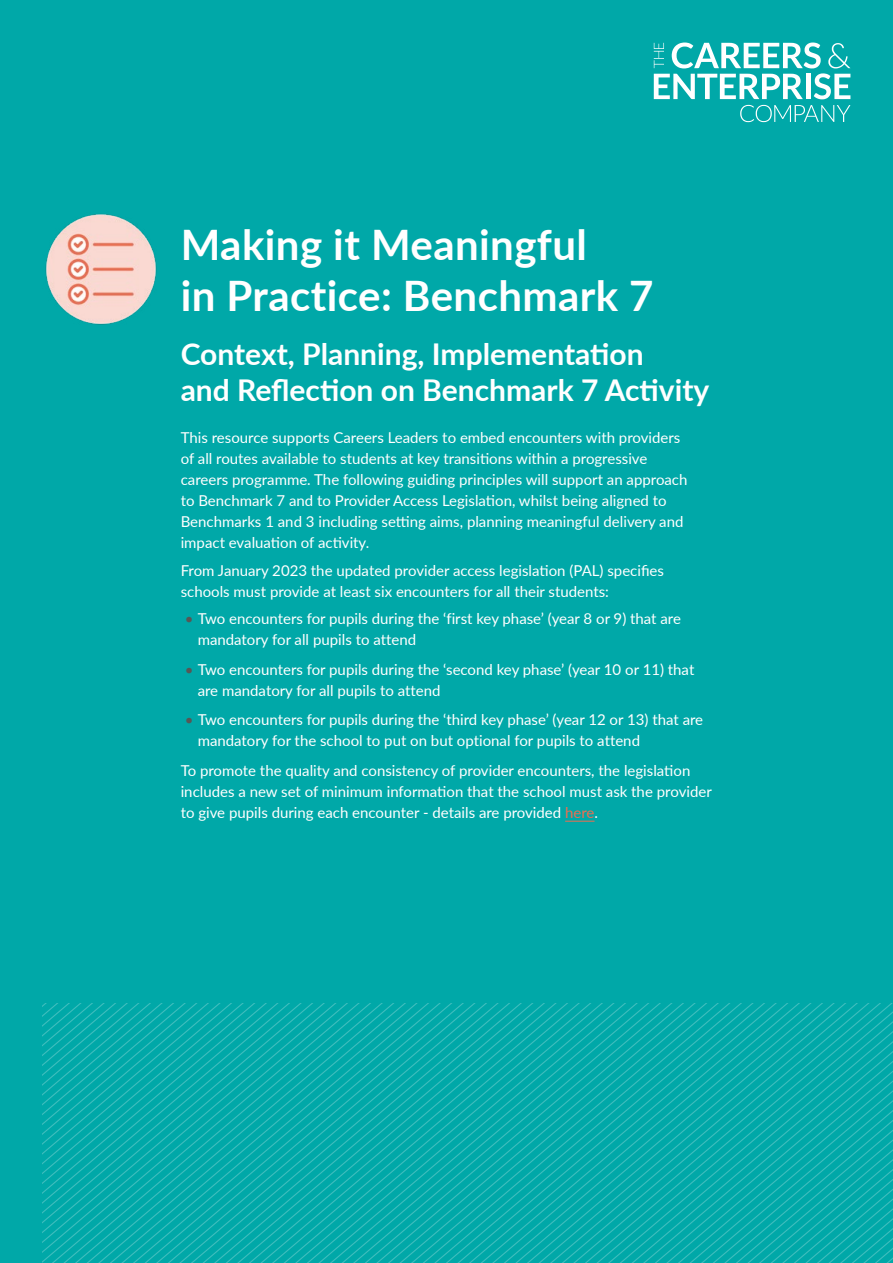
<style>
.page{position:relative;width:893px;height:1263px;background:#00a8a8}
.page>*{position:absolute;margin:0;border:0;box-sizing:border-box;transform-origin:0 0}
.t1{font:700 42px/51px "Lato";letter-spacing:.01em;color:#fff}
.t2{font:700 30px/36px "Lato";color:#fff}
.t3{font:15px/21px "Lato";color:#fff}
.s1{color:#575756}
.s2{color:#ed6e51}
</style>
<div class="page">
<svg style="left:565px;top:821px;width:29px;height:1px"></svg>
<svg style="left:358px;top:1003px;width:535px;height:257px"></svg>
<svg style="left:363px;top:1007px;width:530px;height:256px"></svg>
<svg style="left:368px;top:1013px;width:525px;height:250px"></svg>
<svg style="left:373px;top:1019px;width:520px;height:244px"></svg>
<svg style="left:378px;top:1024px;width:515px;height:239px"></svg>
<svg style="left:383px;top:1030px;width:510px;height:233px"></svg>
<svg style="left:388px;top:1036px;width:505px;height:227px"></svg>
<svg style="left:392px;top:1041px;width:501px;height:222px"></svg>
<svg style="left:397px;top:1047px;width:496px;height:216px"></svg>
<svg style="left:402px;top:1053px;width:491px;height:210px"></svg>
<svg style="left:407px;top:1059px;width:486px;height:204px"></svg>
<svg style="left:412px;top:1064px;width:481px;height:199px"></svg>
<svg style="left:417px;top:1070px;width:476px;height:193px"></svg>
<svg style="left:421px;top:1076px;width:472px;height:187px"></svg>
<svg style="left:426px;top:1081px;width:467px;height:182px"></svg>
<svg style="left:431px;top:1087px;width:462px;height:176px"></svg>
<svg style="left:436px;top:1093px;width:457px;height:170px"></svg>
<svg style="left:441px;top:1099px;width:452px;height:164px"></svg>
<svg style="left:446px;top:1104px;width:447px;height:159px"></svg>
<svg style="left:451px;top:1110px;width:442px;height:153px"></svg>
<svg style="left:455px;top:1116px;width:438px;height:147px"></svg>
<svg style="left:460px;top:1121px;width:433px;height:142px"></svg>
<svg style="left:465px;top:1127px;width:428px;height:136px"></svg>
<svg style="left:470px;top:1133px;width:423px;height:130px"></svg>
<svg style="left:475px;top:1139px;width:418px;height:124px"></svg>
<svg style="left:480px;top:1144px;width:413px;height:119px"></svg>
<svg style="left:485px;top:1150px;width:408px;height:113px"></svg>
<svg style="left:489px;top:1156px;width:404px;height:107px"></svg>
<svg style="left:654px;top:43px;width:196px;height:56px"></svg>
<svg style="left:740px;top:105px;width:110px;height:17px"></svg>
<img style="left:45px;top:214px;width:112px;height:111px">
<h1 class="t1" style="left:181px;top:218px;width:474px">Making it Meaningful<br>in Practice: Benchmark 7</h1>
<h2 class="t2" style="left:181px;top:335px;width:530px">Context, Planning, Implementation<br>and Reflection on Benchmark 7 Activity</h2>
<p class="t3" style="left:181px;top:427px;width:508px">This resource supports Careers Leaders to embed encounters with providers of all routes available to students at key transitions within a progressive careers programme. The following guiding principles will support an approach to Benchmark 7 and to Provider Access Legislation, whilst being aligned to Benchmarks 1 and 3 including setting aims, planning meaningful delivery and impact evaluation of activity.</p>
<p class="t3" style="left:181px;top:559px;width:485px">From January 2023 the updated provider access legislation (PAL) specifies schools must provide at least six encounters for all their students:</p>
<p class="t3" style="left:198px;top:607px;width:485px;text-indent:-13px"><span class="s1">•</span> Two encounters for pupils during the ‘first key phase’ (year 8 or 9) that are mandatory for all pupils to attend</p>
<p class="t3" style="left:198px;top:658px;width:498px;text-indent:-13px"><span class="s1">•</span> Two encounters for pupils during the ‘second key phase’ (year 10 or 11) that are mandatory for all pupils to attend</p>
<p class="t3" style="left:198px;top:708px;width:507px;text-indent:-13px"><span class="s1">•</span> Two encounters for pupils during the ‘third key phase’ (year 12 or 13) that are mandatory for the school to put on but optional for pupils to attend</p>
<p class="t3" style="left:181px;top:759px;width:533px">To promote the quality and consistency of provider encounters, the legislation includes a new set of minimum information that the school must ask the provider to give pupils during each encounter - details are provided <span class="s2">here</span>.</p>
</div>
